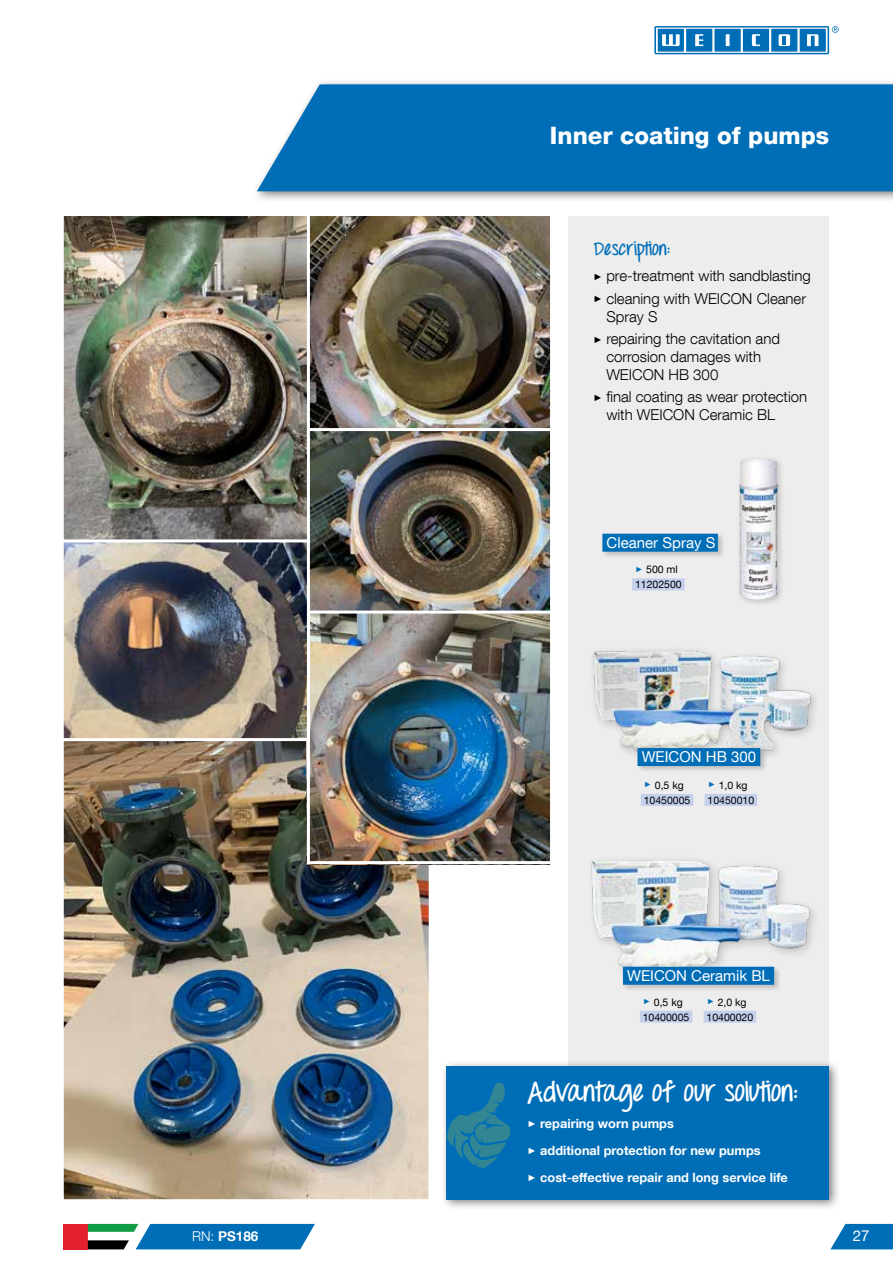
<style>
.page{position:relative;width:893px;height:1263px;background:#fff}
.page>*{position:absolute;margin:0;border:0;box-sizing:border-box;transform-origin:0 0}
.t1{font:700 27px "Throw My Hands Upinthe Air";color:#fff}
.t2{font:800 24px "Helvetica Neue LT Com";color:#fff}
.t3{font:700 18px "Throw My Hands Upinthe Air";color:#006eb7}
.t4{font:300 15px/22.2px "Helvetica Neue LT Com";color:#000}
.t5{font:15px "Helvetica Neue LT Com";color:#fff}
.t6{font:700 13.5px "Helvetica Neue LT Com";color:#fff}
.t7{font:700 12.75px/27.2px "Helvetica Neue LT Com";color:#fff}
.t8{font:10.5px/15px "Helvetica Neue LT Com";color:#000}
.s1{font-weight:300}
.s2{font-family:"Arial";font-weight:400;font-size:9px}
.s3{font-family:"Arial";font-size:7.5px;color:#006eb7}
</style>
<div class="page">
<svg style="left:654px;top:26px;width:185px;height:28px;background:#4b98cc"></svg>
<svg style="left:830px;top:1224px;width:63px;height:25px;background:#1c7ebf"></svg>
<img style="left:63px;top:742px;width:370px;height:458px">
<img style="left:311px;top:615px;width:230px;height:245px">
<img style="left:311px;top:216px;width:230px;height:211px">
<img style="left:311px;top:427px;width:230px;height:188px">
<img style="left:63px;top:544px;width:248px;height:198px">
<img style="left:63px;top:216px;width:248px;height:328px">
<svg style="left:420px;top:1022px;width:13px;height:178px"></svg>
<svg style="left:541px;top:216px;width:315px;height:1010px"></svg>
<div style="left:441px;top:1060px;width:400px;height:151px;background:#000;opacity:.5"></div>
<div style="left:447px;top:1066px;width:382px;height:133px;background:#006eb7"></div>
<svg style="left:446px;top:1080px;width:64px;height:90px"></svg>
<img style="left:560px;top:821px;width:278px;height:158px">
<div style="left:640px;top:1011px;width:52px;height:12px;background:#c4d0ec"></div>
<div style="left:704px;top:1011px;width:52px;height:12px;background:#c4d0ec"></div>
<div style="left:589px;top:645px;width:232px;height:117px;background:#ededed"></div>
<img style="left:561px;top:625px;width:251px;height:133px">
<div style="left:621px;top:965px;width:161px;height:27px;background:#000;opacity:.2"></div>
<div style="left:623px;top:967px;width:151px;height:18px;background:#006eb7"></div>
<div style="left:705px;top:794px;width:52px;height:12px;background:#c4d0ec"></div>
<div style="left:641px;top:794px;width:52px;height:12px;background:#c4d0ec"></div>
<div style="left:636px;top:747px;width:132px;height:27px;background:#000;opacity:.2"></div>
<div style="left:637px;top:748px;width:123px;height:18px;background:#006eb7"></div>
<div style="left:632px;top:578px;width:53px;height:12px;background:#c4d0ec"></div>
<div style="left:735px;top:455px;width:51px;height:153px;background:#000;opacity:.2"></div>
<img style="left:739px;top:459px;width:39px;height:141px">
<div style="left:601px;top:532px;width:125px;height:27px;background:#000;opacity:.2"></div>
<div style="left:602px;top:534px;width:116px;height:18px;background:#006eb7"></div>
<div style="left:252px;top:78px;width:641px;height:126px;background:#000;opacity:.5"></div>
<div style="left:257px;top:84px;width:636px;height:107px;background:#006eb7"></div>
<div style="left:64px;top:1224px;width:24px;height:25px;background:#e5202d"></div>
<svg style="left:88px;top:1224px;width:227px;height:25px;background:#2780af"></svg>
<p class="t6" style="left:192px;top:1228px;width:68px"><span class="s1">RN:</span> PS186</p>
<h2 class="t2" style="left:550px;top:121px;width:281px">Inner coating of pumps</h2>
<p class="t3" style="left:594px;top:237px;width:78px">Description:</p>
<p class="t4" style="left:594px;top:265px;width:219px"><span class="s2">►</span> pre-treatment with sandblasting <span class="s2">►</span> cleaning with WEICON Cleaner</p>
<p class="t4" style="left:594px;top:305px;width:188px;text-indent:13px">Spray S<br><span class="s2">►</span> repairing the cavitation and</p>
<p class="t4" style="left:606px;top:347px;width:156px;line-height:18px">corrosion damages with<br>WEICON HB 300</p>
<p class="t4" style="left:606px;top:387px;width:202px;line-height:18px;text-indent:-13px"><span class="s2">►</span> final coating as wear protection with WEICON Ceramic BL</p>
<p class="t5" style="left:606px;top:533px;width:110px">Cleaner Spray S</p>
<p class="t8" style="left:635px;top:562px;width:48px"><span class="s3">►</span> 500 ml<br>11202500</p>
<p class="t5" style="left:642px;top:748px;width:116px">WEICON HB 300</p>
<p class="t8" style="left:644px;top:777px;width:48px"><span class="s3">►</span> 0,5 kg<br>10450005</p>
<p class="t8" style="left:708px;top:777px;width:48px"><span class="s3">►</span> 1,0 kg<br>10450010</p>
<p class="t5" style="left:627px;top:966px;width:144px">WEICON Ceramik BL</p>
<p class="t8" style="left:643px;top:994px;width:48px"><span class="s3">►</span> 0,5 kg<br>10400005</p>
<p class="t8" style="left:707px;top:994px;width:48px"><span class="s3">►</span> 2,0 kg<br>10400020</p>
<h1 class="t1" style="left:527px;top:1074px;width:272px">Advantage of our solution:</h1>
<p class="t7" style="left:527px;top:1109px;width:262px"><span class="s2">►</span> repairing worn pumps<br><span class="s2">►</span> additional protection for new pumps<br><span class="s2">►</span> cost-effective repair and long service life</p>
<p class="t5" style="left:853px;top:1226px;width:18px">27</p>
</div>
